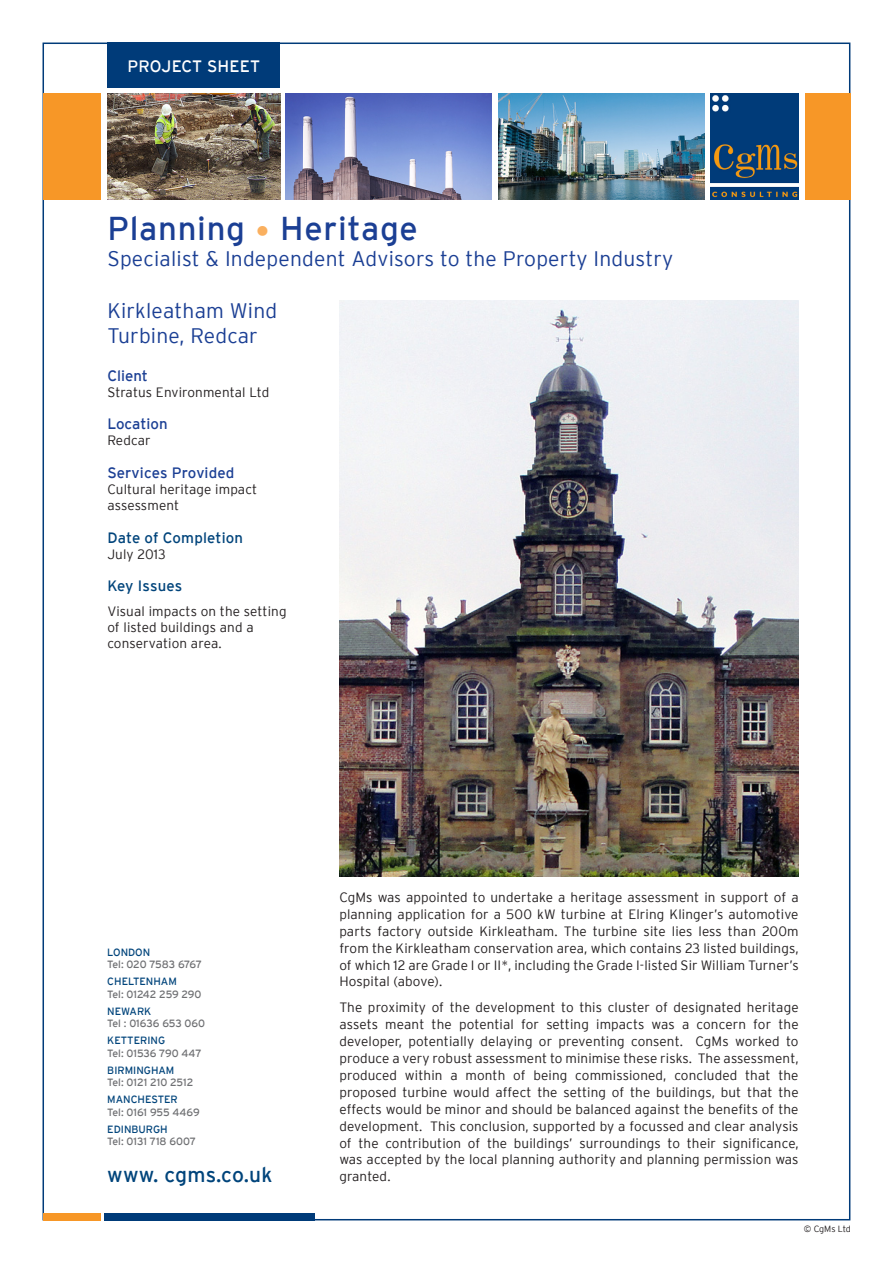
<style>
.page{position:relative;width:893px;height:1263px;background:#fff}
.page>*{position:absolute;margin:0;border:0;box-sizing:border-box;transform-origin:0 0}
.t1{font:33px "Interstate";letter-spacing:.025em;color:#1b3f94}
.t2{font:300 21px/25.2px "Interstate";letter-spacing:.01em;color:#1b3f94}
.t3{font:21px "Interstate";letter-spacing:.01em;color:#00447b}
.t4{font:16.5px "Interstate";letter-spacing:.01em;color:#fff}
.t5{font:15px "Interstate";color:#1b3f94}
.t6{font:15px "Interstate";letter-spacing:.01em;color:#00447b}
.t7{font:300 13.5px/17px "Interstate";letter-spacing:.01em;color:#231f20;text-align:justify}
.t8{font:10.5px "Interstate";letter-spacing:-.005em;color:#6f7073}
.t9{font:10.5px "Interstate";color:#00447b}
.t10{font:10.5px "Interstate";letter-spacing:-.03em;color:#6f7073}
.t11{font:300 9px "Interstate";letter-spacing:-.01em;color:#231f20}
.s1{color:#fab05f}
</style>
<div class="page">
<div style="left:107px;top:43px;width:173px;height:45px;background:#003b79"></div>
<svg style="left:97px;top:1213px;width:9px;height:8px"></svg>
<div style="left:104px;top:1213px;width:211px;height:7px;background:#003b79"></div>
<div style="left:43px;top:1213px;width:57px;height:7px;background:#f79727"></div>
<div style="left:805px;top:94px;width:45px;height:106px;background:#f79727"></div>
<img style="left:710px;top:94px;width:89px;height:106px">
<div style="left:43px;top:94px;width:57px;height:106px;background:#f79727"></div>
<img style="left:107px;top:94px;width:173px;height:106px">
<img style="left:498px;top:94px;width:206px;height:106px">
<img style="left:286px;top:94px;width:206px;height:106px">
<img style="left:339px;top:301px;width:460px;height:575px">
<p class="t4" style="left:127px;top:57px;width:134px">PROJECT SHEET</p>
<p class="t1" style="left:107px;top:210px;width:312px">Planning <span class="s1">•</span> Heritage</p>
<p class="t2" style="left:107px;top:246px;width:567px">Specialist &amp; Independent Advisors to the Property Industry</p>
<p class="t2" style="left:107px;top:297px;width:171px">Kirkleatham Wind<br>Turbine, Redcar</p>
<p class="t5" style="left:107px;top:367px;width:42px">Client</p>
<p class="t7" style="left:107px;top:383px;width:163px">Stratus Environmental Ltd</p>
<p class="t5" style="left:107px;top:416px;width:62px">Location</p>
<p class="t7" style="left:107px;top:432px;width:45px">Redcar</p>
<p class="t5" style="left:107px;top:464px;width:129px">Services Provided</p>
<p class="t7" style="left:107px;top:481px;width:151px;line-height:16.2px">Cultural heritage impact assessment</p>
<p class="t6" style="left:107px;top:529px;width:137px">Date of Completion</p>
<p class="t7" style="left:107px;top:545px;width:60px">July 2013</p>
<p class="t6" style="left:107px;top:578px;width:76px">Key Issues</p>
<p class="t7" style="left:107px;top:603px;width:181px;line-height:16.2px;text-align:left">Visual impacts on the setting of listed buildings and a conservation area.</p>
<p class="t9" style="left:107px;top:946px;width:44px">LONDON</p>
<p class="t10" style="left:107px;top:959px;width:96px">Tel: 020 7583 6767</p>
<p class="t9" style="left:107px;top:976px;width:71px">CHELTENHAM</p>
<p class="t8" style="left:107px;top:988px;width:96px">Tel: 01242 259 290</p>
<p class="t9" style="left:107px;top:1005px;width:46px">NEWARK</p>
<p class="t8" style="left:107px;top:1018px;width:99px">Tel : 01636 653 060</p>
<p class="t9" style="left:107px;top:1035px;width:59px">KETTERING</p>
<p class="t8" style="left:107px;top:1047px;width:96px">Tel: 01536 790 447</p>
<p class="t9" style="left:107px;top:1064px;width:69px">BIRMINGHAM</p>
<p class="t8" style="left:107px;top:1077px;width:88px">Tel: 0121 210 2512</p>
<p class="t9" style="left:107px;top:1093px;width:72px">MANCHESTER</p>
<p class="t8" style="left:107px;top:1106px;width:94px">Tel: 0161 955 4469</p>
<p class="t9" style="left:107px;top:1123px;width:62px">EDINBURGH</p>
<p class="t8" style="left:107px;top:1135px;width:90px">Tel: 0131 718 6007</p>
<p class="t3" style="left:107px;top:1163px;width:167px">www. cgms.co.uk</p>
<p class="t7" style="left:339px;top:888px;width:461px">CgMs was appointed to undertake a heritage assessment in support of a planning application for a 500 kW turbine at Elring Klinger’s automotive parts factory outside Kirkleatham. The turbine site lies less than 200m from the Kirkleatham conservation area, which contains 23 listed buildings, of which 12 are Grade I or II*, including the Grade I-listed Sir William Turner’s Hospital (above).</p>
<p class="t7" style="left:339px;top:998px;width:461px">The proximity of the development to this cluster of designated heritage assets meant the potential for setting impacts was a concern for the developer, potentially delaying or preventing consent. CgMs worked to produce a very robust assessment to minimise these risks. The assessment, produced within a month of being commissioned, concluded that the proposed turbine would affect the setting of the buildings, but that the effects would be minor and should be balanced against the benefits of the development. This conclusion, supported by a focussed and clear analysis of the contribution of the buildings’ surroundings to their significance, was accepted by the local planning authority and planning permission was granted.</p>
<p class="t11" style="left:804px;top:1224px;width:49px">© CgMs Ltd</p>
</div>
